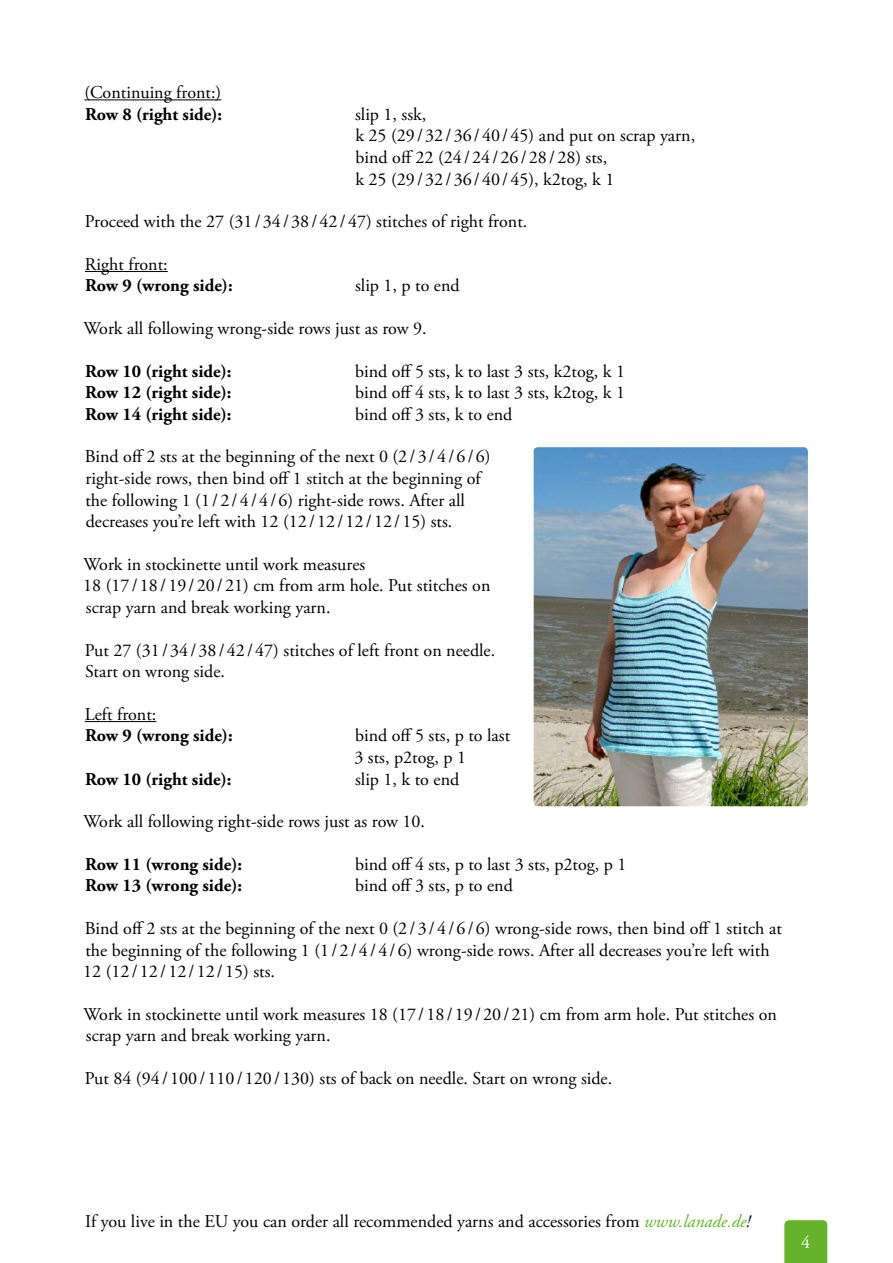
<style>
.page{position:relative;width:893px;height:1263px;background:#fff}
.page>*{position:absolute;margin:0;border:0;box-sizing:border-box;transform-origin:0 0}
.t1{font:18px/21.6px "Adobe Garamond Pro";color:#000}
.t2{font:700 18px "Adobe Garamond Pro";color:#000}
.t3{font:18px "Adobe Garamond Pro";color:#fff}
.s1{font-style:italic;color:#64b32b}
.s2{font-style:italic}
</style>
<div class="page">
<div style="left:785px;top:1220px;width:42px;height:43px;background:#64b32b"></div>
<hr style="left:84px;top:99px;width:137px;height:1px;background:#000">
<hr style="left:85px;top:271px;width:83px;height:1px;background:#000">
<hr style="left:85px;top:721px;width:71px;height:1px;background:#000">
<img style="left:534px;top:447px;width:274px;height:359px">
<p class="t1" style="left:84px;top:82px;width:138px">(Continuing front:)</p>
<p class="t2" style="left:85px;top:104px;width:139px">Row 8 (right side):</p>
<p class="t1" style="left:355px;top:104px;width:342px">slip 1, ssk,<br>k 25 (29/32/ 36 /40/ 45) and put on scrap yarn, bind off 22 (24 / 24/26/ 28 /28) sts,<br>k 25 (29/32/ 36 /40/ 45), k2tog, k 1</p>
<p class="t1" style="left:85px;top:211px;width:444px">Proceed with the 27 (31 /34/ 38/42/ 47) stitches of right front.</p>
<p class="t1" style="left:85px;top:254px;width:84px">Right front:</p>
<p class="t2" style="left:85px;top:275px;width:149px">Row 9 (wrong side):</p>
<p class="t1" style="left:355px;top:275px;width:106px">slip 1, p to end</p>
<p class="t1" style="left:83px;top:318px;width:345px">Work all following wrong-side rows just as row 9.</p>
<p class="t2" style="left:85px;top:360px;width:148px">Row 10 (right side):</p>
<p class="t1" style="left:355px;top:361px;width:272px">bind off 5 sts, k to last 3 sts, k2tog, k 1</p>
<p class="t2" style="left:85px;top:382px;width:148px">Row 12 (right side):</p>
<p class="t1" style="left:355px;top:382px;width:272px">bind off 4 sts, k to last 3 sts, k2tog, k 1</p>
<p class="t2" style="left:85px;top:404px;width:148px">Row 14 (right side):</p>
<p class="t1" style="left:355px;top:404px;width:159px">bind off 3 sts, k to end</p>
<p class="t1" style="left:85px;top:446px;width:407px">Bind off 2 sts at the beginning of the next 0 (2/ 3/4/ 6 /6) right-side rows, then bind off 1 stitch at the beginning of the following 1 (1/ 2/4/4/ 6) right-side rows. After all decreases you’re left with 12 (12/ 12/12/ 12/15) sts.</p>
<p class="t1" style="left:83px;top:554px;width:409px">Work in stockinette until work measures<br>18 (17 / 18 /19 /20/ 21) cm from arm hole. Put stitches on scrap yarn and break working yarn.</p>
<p class="t1" style="left:85px;top:640px;width:412px">Put 27 (31/ 34/ 38 / 42 /47) stitches of left front on needle.<br>Start on wrong side.</p>
<p class="t1" style="left:85px;top:704px;width:73px">Left front:</p>
<p class="t2" style="left:85px;top:725px;width:149px">Row 9 (wrong side):</p>
<p class="t1" style="left:354px;top:725px;width:157px">bind off 5 sts, p to last<br>3 sts, p2tog, p 1</p>
<p class="t2" style="left:85px;top:768px;width:148px">Row 10 (right side):</p>
<p class="t1" style="left:355px;top:769px;width:106px">slip 1, k to end</p>
<p class="t1" style="left:83px;top:811px;width:343px">Work all following right-side rows just as row 10.</p>
<p class="t2" style="left:85px;top:854px;width:159px">Row 11 (wrong side):</p>
<p class="t1" style="left:355px;top:854px;width:273px">bind off 4 sts, p to last 3 sts, p2tog, p 1</p>
<p class="t2" style="left:85px;top:875px;width:159px">Row 13 (wrong side):</p>
<p class="t1" style="left:355px;top:875px;width:159px">bind off 3 sts, p to end</p>
<p class="t1" style="left:83px;top:918px;width:700px">Bind off 2 sts at the beginning of the next 0 (2/ 3/4/ 6 /6) wrong-side rows, then bind off 1 stitch at the beginning of the following 1 (1 /2/ 4 /4 / 6) wrong-side rows. After all decreases you’re left with<br>12 (12/ 12/ 12/ 12 / 15) sts.</p>
<p class="t1" style="left:83px;top:1004px;width:695px">Work in stockinette until work measures 18 (17/18/ 19 / 20/21) cm from arm hole. Put stitches on scrap yarn and break working yarn.</p>
<p class="t1" style="left:85px;top:1068px;width:529px">Put 84 (94/ 100 /110/ 120 /130) sts of back on needle. Start on wrong side.</p>
<p class="t1" style="left:85px;top:1211px;width:667px">If you live in the EU you can order all recommended yarns and accessories from <span class="s1">www.lanade.de</span><span class="s2">!</span></p>
<p class="t3" style="left:801px;top:1232px;width:10px">4</p>
</div>
